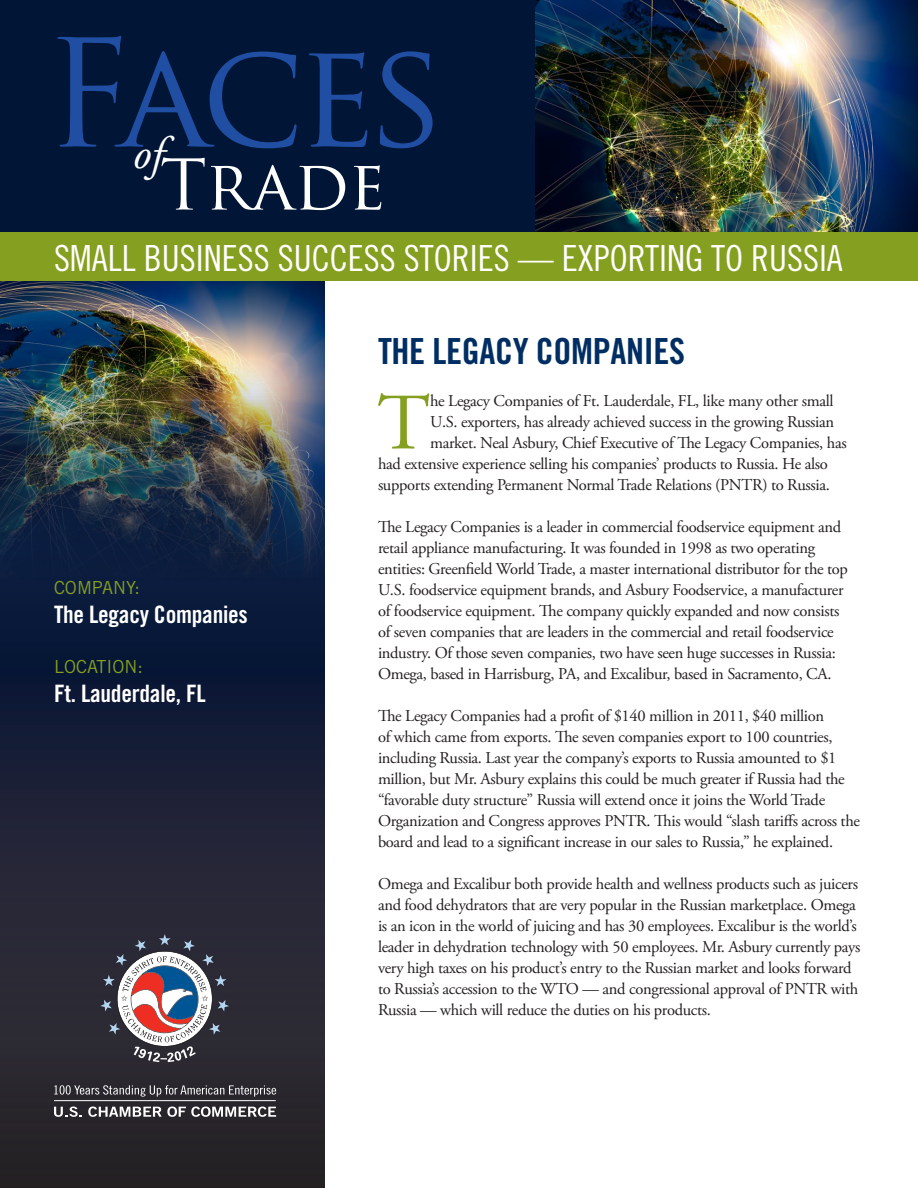
<style>
.page{position:relative;width:918px;height:1188px;background:#fff}
.page>*{position:absolute;margin:0;border:0;box-sizing:border-box;transform-origin:0 0}
.t1{font:145.2px "Trajan Pro";letter-spacing:-.05em;color:#204ea2}
.t2{font:79.8px "Adobe Garamond Pro";color:#859f20}
.t3{font:68.1px "Trajan Pro";letter-spacing:-.005em;color:#fff}
.t4{font:italic 45.45px "Adobe Garamond Pro";color:#fff}
.t5{font:36px "Trade Gothic LT Std Cn 18";color:#fff}
.t6{font:36px "Trade Gothic LT Std Bd Cn 20";letter-spacing:-.01em;color:#002e62}
.t7{font:24px "Trade Gothic LT Std Bd Cn 20";letter-spacing:-.01em;color:#fff}
.t8{font:18px "Trade Gothic LT Std";color:#859f20}
.t9{font:16.5px/21px "Adobe Garamond Pro";letter-spacing:-.02em;color:#231f20}
</style>
<div class="page">
<img style="left:535px;top:0;width:383px;height:233px">
<div style="left:0;top:0;width:535px;height:248px;background:#011536"></div>
<svg style="left:0;top:581px;width:324px;height:607px;background:#1d2133"></svg>
<svg style="left:100px;top:934px;width:129px;height:128px"></svg>
<svg style="left:54px;top:1085px;width:222px;height:12px;background:#565459"></svg>
<svg style="left:54px;top:1107px;width:28px;height:10px"></svg>
<svg style="left:88px;top:1107px;width:188px;height:10px"></svg>
<hr style="left:54px;top:1100px;width:222px;height:1px;background:#fff">
<img style="left:0;top:281px;width:324px;height:300px">
<div style="left:0;top:233px;width:918px;height:48px;background:#859f20"></div>
<h1 class="t1" style="left:44px;top:1px;width:403px">Faces</h1>
<h3 class="t3" style="left:160px;top:141px;width:228px">Trade</h3>
<h3 class="t4" style="left:133px;top:126px;width:32px">of</h3>
<h3 class="t5" style="left:54px;top:237px;width:790px">SMALL BUSINESS SUCCESS STORIES — EXPORTING TO RUSSIA</h3>
<p class="t8" style="left:54px;top:577px;width:87px">COMPANY:</p>
<p class="t7" style="left:54px;top:600px;width:195px">The Legacy Companies</p>
<p class="t8" style="left:54px;top:656px;width:90px">LOCATION:</p>
<p class="t7" style="left:54px;top:679px;width:153px">Ft. Lauderdale, FL</p>
<p class="t6" style="left:378px;top:330px;width:309px">THE LEGACY COMPANIES</p>
<p class="t2" style="left:377px;top:375px;width:54px">T</p>
<p class="t9" style="left:430px;top:391px;width:405px">he Legacy Companies of Ft. Lauderdale, FL, like many other small</p>
<p class="t9" style="left:430px;top:412px;width:406px">U.S. exporters, has already achieved success in the growing Russian</p>
<p class="t9" style="left:430px;top:433px;width:418px">market. Neal Asbury, Chief Executive of The Legacy Companies, has</p>
<p class="t9" style="left:378px;top:454px;width:451px">had extensive experience selling his companies’ products to Russia. He also</p>
<p class="t9" style="left:378px;top:475px;width:453px">supports extending Permanent Normal Trade Relations (PNTR) to Russia.</p>
<p class="t9" style="left:378px;top:517px;width:471px">The Legacy Companies is a leader in commercial foodservice equipment and retail appliance manufacturing. It was founded in 1998 as two operating entities: Greenfield World Trade, a master international distributor for the top U.S. foodservice equipment brands, and Asbury Foodservice, a manufacturer of foodservice equipment. The company quickly expanded and now consists of seven companies that are leaders in the commercial and retail foodservice industry. Of those seven companies, two have seen huge successes in Russia:<br>Omega, based in Harrisburg, PA, and Excalibur, based in Sacramento, CA.</p>
<p class="t9" style="left:378px;top:706px;width:484px">The Legacy Companies had a profit of $140 million in 2011, $40 million<br>of which came from exports. The seven companies export to 100 countries, including Russia. Last year the company’s exports to Russia amounted to $1 million, but Mr. Asbury explains this could be much greater if Russia had the “favorable duty structure” Russia will extend once it joins the World Trade Organization and Congress approves PNTR. This would “slash tariffs across the board and lead to a significant increase in our sales to Russia,” he explained.</p>
<p class="t9" style="left:378px;top:874px;width:484px">Omega and Excalibur both provide health and wellness products such as juicers and food dehydrators that are very popular in the Russian marketplace. Omega is an icon in the world of juicing and has 30 employees. Excalibur is the world’s leader in dehydration technology with 50 employees. Mr. Asbury currently pays very high taxes on his product’s entry to the Russian market and looks forward to Russia’s accession to the WTO — and congressional approval of PNTR with Russia — which will reduce the duties on his products.</p>
</div>
